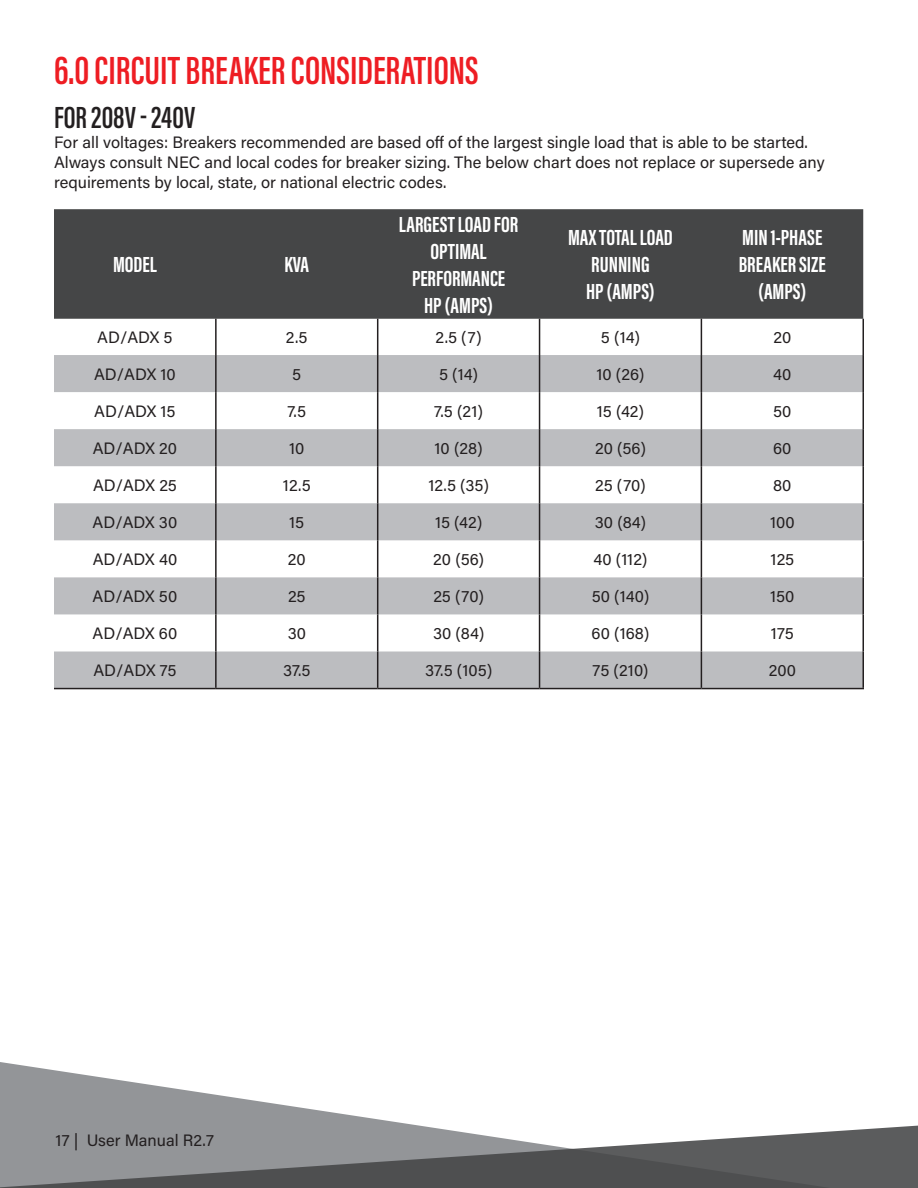
<style>
.page{position:relative;width:918px;height:1188px;background:#fff}
.page>*{position:absolute;margin:0;border:0;box-sizing:border-box;transform-origin:0 0}
.t1{font:600 40.5px "Acumin Pro Extra Cond";color:#ee1d23}
.t2{font:600 31.5px "Acumin Pro Extra Cond";color:#231f20}
.t3{font:700 22.5px/27px "Acumin Pro Extra Cond";color:#fff;text-align:center}
.t4{font:16.5px/19.8px "Acumin Pro";color:#231f20}
</style>
<div class="page">
<svg style="left:0;top:1062px;width:382px;height:58px"></svg>
<svg style="left:0;top:1120px;width:918px;height:68px;background:#848587"></svg>
<div style="left:54px;top:209px;width:809px;height:110px;background:#454647"></div>
<svg style="left:54px;top:355px;width:808px;height:333px;fill:#bcbdc0"></svg>
<hr style="left:215px;top:319px;width:2px;height:36px;background:#231f20">
<hr style="left:377px;top:319px;width:1px;height:36px;background:#231f20">
<hr style="left:539px;top:319px;width:1px;height:36px;background:#231f20">
<hr style="left:701px;top:319px;width:1px;height:36px;background:#231f20">
<hr style="left:215px;top:355px;width:2px;height:37px;background:#231f20">
<hr style="left:377px;top:355px;width:1px;height:37px;background:#231f20">
<hr style="left:539px;top:355px;width:1px;height:37px;background:#231f20">
<hr style="left:701px;top:355px;width:1px;height:37px;background:#231f20">
<hr style="left:215px;top:466px;width:2px;height:37px;background:#231f20">
<hr style="left:377px;top:466px;width:1px;height:37px;background:#231f20">
<hr style="left:539px;top:466px;width:1px;height:37px;background:#231f20">
<hr style="left:701px;top:466px;width:1px;height:37px;background:#231f20">
<hr style="left:862px;top:319px;width:2px;height:36px;background:#231f20">
<hr style="left:862px;top:355px;width:2px;height:37px;background:#231f20">
<hr style="left:862px;top:466px;width:2px;height:37px;background:#231f20">
<hr style="left:215px;top:392px;width:2px;height:37px;background:#231f20">
<hr style="left:377px;top:392px;width:1px;height:37px;background:#231f20">
<hr style="left:539px;top:392px;width:1px;height:37px;background:#231f20">
<hr style="left:701px;top:392px;width:1px;height:37px;background:#231f20">
<hr style="left:862px;top:392px;width:2px;height:37px;background:#231f20">
<hr style="left:215px;top:429px;width:2px;height:37px;background:#231f20">
<hr style="left:377px;top:429px;width:1px;height:37px;background:#231f20">
<hr style="left:539px;top:429px;width:1px;height:37px;background:#231f20">
<hr style="left:701px;top:429px;width:1px;height:37px;background:#231f20">
<hr style="left:862px;top:429px;width:2px;height:37px;background:#231f20">
<hr style="left:215px;top:503px;width:2px;height:37px;background:#231f20">
<hr style="left:377px;top:503px;width:1px;height:37px;background:#231f20">
<hr style="left:539px;top:503px;width:1px;height:37px;background:#231f20">
<hr style="left:701px;top:503px;width:1px;height:37px;background:#231f20">
<hr style="left:862px;top:503px;width:2px;height:37px;background:#231f20">
<hr style="left:215px;top:540px;width:2px;height:37px;background:#231f20">
<hr style="left:377px;top:540px;width:1px;height:37px;background:#231f20">
<hr style="left:539px;top:540px;width:1px;height:37px;background:#231f20">
<hr style="left:701px;top:540px;width:1px;height:37px;background:#231f20">
<hr style="left:862px;top:540px;width:2px;height:37px;background:#231f20">
<hr style="left:215px;top:577px;width:2px;height:37px;background:#231f20">
<hr style="left:377px;top:577px;width:1px;height:37px;background:#231f20">
<hr style="left:539px;top:577px;width:1px;height:37px;background:#231f20">
<hr style="left:701px;top:577px;width:1px;height:37px;background:#231f20">
<hr style="left:862px;top:577px;width:2px;height:37px;background:#231f20">
<hr style="left:215px;top:614px;width:2px;height:38px;background:#231f20">
<hr style="left:377px;top:614px;width:1px;height:38px;background:#231f20">
<hr style="left:539px;top:614px;width:1px;height:38px;background:#231f20">
<hr style="left:701px;top:614px;width:1px;height:38px;background:#231f20">
<hr style="left:862px;top:614px;width:2px;height:38px;background:#231f20">
<hr style="left:215px;top:652px;width:2px;height:36px;background:#231f20">
<hr style="left:377px;top:652px;width:1px;height:36px;background:#231f20">
<hr style="left:539px;top:652px;width:1px;height:36px;background:#231f20">
<hr style="left:701px;top:652px;width:1px;height:36px;background:#231f20">
<hr style="left:862px;top:652px;width:2px;height:36px;background:#231f20">
<hr style="left:54px;top:688px;width:162px;height:1px;background:#231f20">
<hr style="left:216px;top:688px;width:162px;height:1px;background:#231f20">
<hr style="left:378px;top:688px;width:162px;height:1px;background:#231f20">
<hr style="left:540px;top:688px;width:161px;height:1px;background:#231f20">
<hr style="left:701px;top:688px;width:163px;height:1px;background:#231f20">
<h1 class="t1" style="left:54px;top:45px;width:426px">6.0 CIRCUIT BREAKER CONSIDERATIONS</h1>
<h2 class="t2" style="left:54px;top:99px;width:143px">FOR 208V - 240V</h2>
<p class="t4" style="left:54px;top:132px;width:772px">For all voltages: Breakers recommended are based off of the largest single load that is able to be started.<br>Always consult NEC and local codes for breaker sizing. The below chart does not replace or supersede any requirements by local, state, or national electric codes.</p>
<h3 class="t3" style="left:113px;top:251px;width:45px">MODEL</h3>
<h3 class="t3" style="left:285px;top:251px;width:26px">KVA</h3>
<h3 class="t3" style="left:399px;top:210px;width:121px">LARGEST LOAD FOR<br>OPTIMAL<br>PERFORMANCE<br>HP (AMPS)</h3>
<h3 class="t3" style="left:568px;top:224px;width:106px">MAX TOTAL LOAD<br>RUNNING<br>HP (AMPS)</h3>
<h3 class="t3" style="left:739px;top:224px;width:88px">MIN 1-PHASE<br>BREAKER SIZE (AMPS)</h3>
<p class="t4" style="left:97px;top:326px;width:77px">AD/ADX 5</p>
<p class="t4" style="left:286px;top:326px;width:23px">2.5</p>
<p class="t4" style="left:436px;top:326px;width:48px">2.5 (7)</p>
<p class="t4" style="left:601px;top:326px;width:40px">5 (14)</p>
<p class="t4" style="left:773px;top:326px;width:19px">20</p>
<p class="t4" style="left:94px;top:363px;width:83px">AD/ADX 10</p>
<p class="t4" style="left:292px;top:363px;width:10px">5</p>
<p class="t4" style="left:439px;top:363px;width:40px">5 (14)</p>
<p class="t4" style="left:597px;top:363px;width:49px">10 (26)</p>
<p class="t4" style="left:773px;top:363px;width:20px">40</p>
<p class="t4" style="left:94px;top:400px;width:83px">AD/ADX 15</p>
<p class="t4" style="left:288px;top:400px;width:20px">7.5</p>
<p class="t4" style="left:434px;top:400px;width:50px">7.5 (21)</p>
<p class="t4" style="left:597px;top:400px;width:49px">15 (42)</p>
<p class="t4" style="left:773px;top:400px;width:20px">50</p>
<p class="t4" style="left:93px;top:437px;width:86px">AD/ADX 20</p>
<p class="t4" style="left:289px;top:437px;width:17px">10</p>
<p class="t4" style="left:435px;top:437px;width:50px">10 (28)</p>
<p class="t4" style="left:595px;top:437px;width:52px">20 (56)</p>
<p class="t4" style="left:773px;top:437px;width:20px">60</p>
<p class="t4" style="left:93px;top:474px;width:85px">AD/ADX 25</p>
<p class="t4" style="left:283px;top:474px;width:29px">12.5</p>
<p class="t4" style="left:428px;top:474px;width:62px">12.5 (35)</p>
<p class="t4" style="left:595px;top:474px;width:52px">25 (70)</p>
<p class="t4" style="left:773px;top:474px;width:20px">80</p>
<p class="t4" style="left:93px;top:512px;width:86px">AD/ADX 30</p>
<p class="t4" style="left:289px;top:512px;width:16px">15</p>
<p class="t4" style="left:435px;top:512px;width:49px">15 (42)</p>
<p class="t4" style="left:595px;top:512px;width:53px">30 (84)</p>
<p class="t4" style="left:770px;top:512px;width:26px">100</p>
<p class="t4" style="left:93px;top:549px;width:86px">AD/ADX 40</p>
<p class="t4" style="left:288px;top:549px;width:19px">20</p>
<p class="t4" style="left:433px;top:549px;width:52px">20 (56)</p>
<p class="t4" style="left:594px;top:549px;width:56px">40 (112)</p>
<p class="t4" style="left:771px;top:549px;width:25px">125</p>
<p class="t4" style="left:93px;top:586px;width:86px">AD/ADX 50</p>
<p class="t4" style="left:288px;top:586px;width:19px">25</p>
<p class="t4" style="left:433px;top:586px;width:52px">25 (70)</p>
<p class="t4" style="left:592px;top:586px;width:59px">50 (140)</p>
<p class="t4" style="left:770px;top:586px;width:26px">150</p>
<p class="t4" style="left:93px;top:623px;width:86px">AD/ADX 60</p>
<p class="t4" style="left:288px;top:623px;width:20px">30</p>
<p class="t4" style="left:433px;top:623px;width:53px">30 (84)</p>
<p class="t4" style="left:592px;top:623px;width:59px">60 (168)</p>
<p class="t4" style="left:771px;top:623px;width:25px">175</p>
<p class="t4" style="left:93px;top:660px;width:85px">AD/ADX 75</p>
<p class="t4" style="left:283px;top:660px;width:29px">37.5</p>
<p class="t4" style="left:425px;top:660px;width:69px">37.5 (105)</p>
<p class="t4" style="left:593px;top:660px;width:57px">75 (210)</p>
<p class="t4" style="left:769px;top:660px;width:29px">200</p>
<p class="t4" style="left:56px;top:1130px;width:160px">17 | User Manual R2.7</p>
</div>
